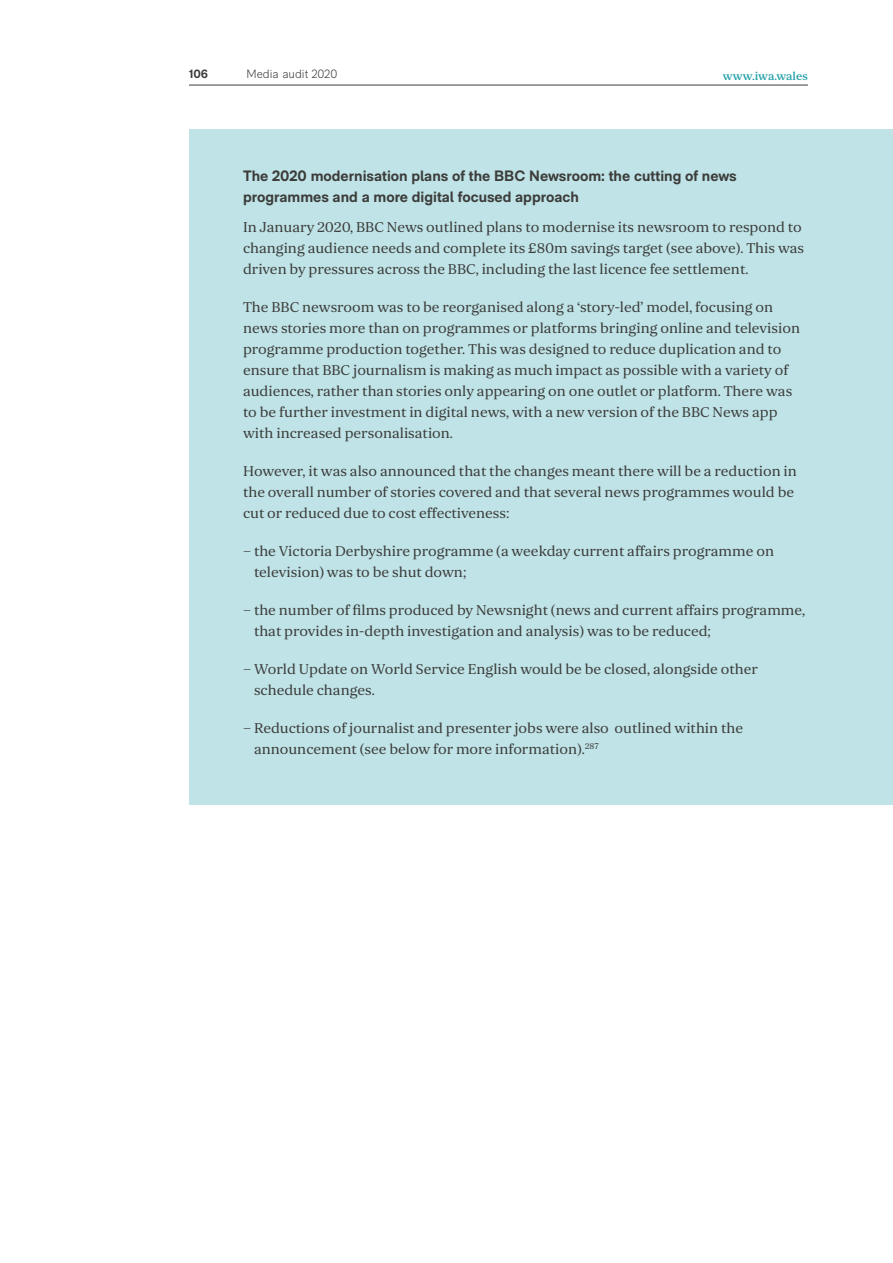
<style>
.page{position:relative;width:893px;height:1263px;background:#fff}
.page>*{position:absolute;margin:0;border:0;box-sizing:border-box;transform-origin:0 0}
.t1{font:15px/21px "Orbikular TRIAL";color:#3c3c3b}
.t2{font:700 15px/21px "RM Neue";color:#3c3c3b}
.t3{font:300 12px "RM Neue";color:#3c3c3b}
.t4{font:600 12px "Orbikular";color:#22a0a8}
.t5{font:700 12px "RM Neue";color:#3c3c3b}
</style>
<div class="page">
<hr style="left:189px;top:85px;width:619px;height:1px;background:#3c3c3b">
<div style="left:189px;top:129px;width:704px;height:675px;background:#bfe3e6"></div>
<p class="t5" style="left:189px;top:67px;width:21px">106</p>
<p class="t3" style="left:247px;top:67px;width:92px">Media audit 2020</p>
<p class="t4" style="left:723px;top:68px;width:87px">www.iwa.wales</p>
<p class="t2" style="left:243px;top:165px;width:495px">The 2020 modernisation plans of the BBC Newsroom: the cutting of news programmes and a more digital focused approach</p>
<p class="t1" style="left:243px;top:216px;width:563px">In January 2020, BBC News outlined plans to modernise its newsroom to respond to changing audience needs and complete its £80m savings target (see above). This was driven by pressures across the BBC, including the last licence fee settlement.</p>
<p class="t1" style="left:243px;top:296px;width:559px">The BBC newsroom was to be reorganised along a ‘story-led’ model, focusing on news stories more than on programmes or platforms bringing online and television programme production together. This was designed to reduce duplication and to ensure that BBC journalism is making as much impact as possible with a variety of audiences, rather than stories only appearing on one outlet or platform. There was to be further investment in digital news, with a new version of the BBC News app with increased personalisation.</p>
<p class="t1" style="left:243px;top:460px;width:555px">However, it was also announced that the changes meant there will be a reduction in the overall number of stories covered and that several news programmes would be cut or reduced due to cost effectiveness:</p>
<p class="t1" style="left:254px;top:540px;width:521px;text-indent:-11px">– the Victoria Derbyshire programme (a weekday current affairs programme on television) was to be shut down;</p>
<p class="t1" style="left:254px;top:599px;width:553px;text-indent:-11px">– the number of films produced by Newsnight (news and current affairs programme, that provides in-depth investigation and analysis) was to be reduced;</p>
<p class="t1" style="left:254px;top:658px;width:505px;text-indent:-11px">– World Update on World Service English would be be closed, alongside other schedule changes.</p>
<p class="t1" style="left:254px;top:717px;width:491px;text-indent:-11px">– Reductions of journalist and presenter jobs were also outlined within the announcement (see below for more information).<sup>287</sup></p>
</div>
